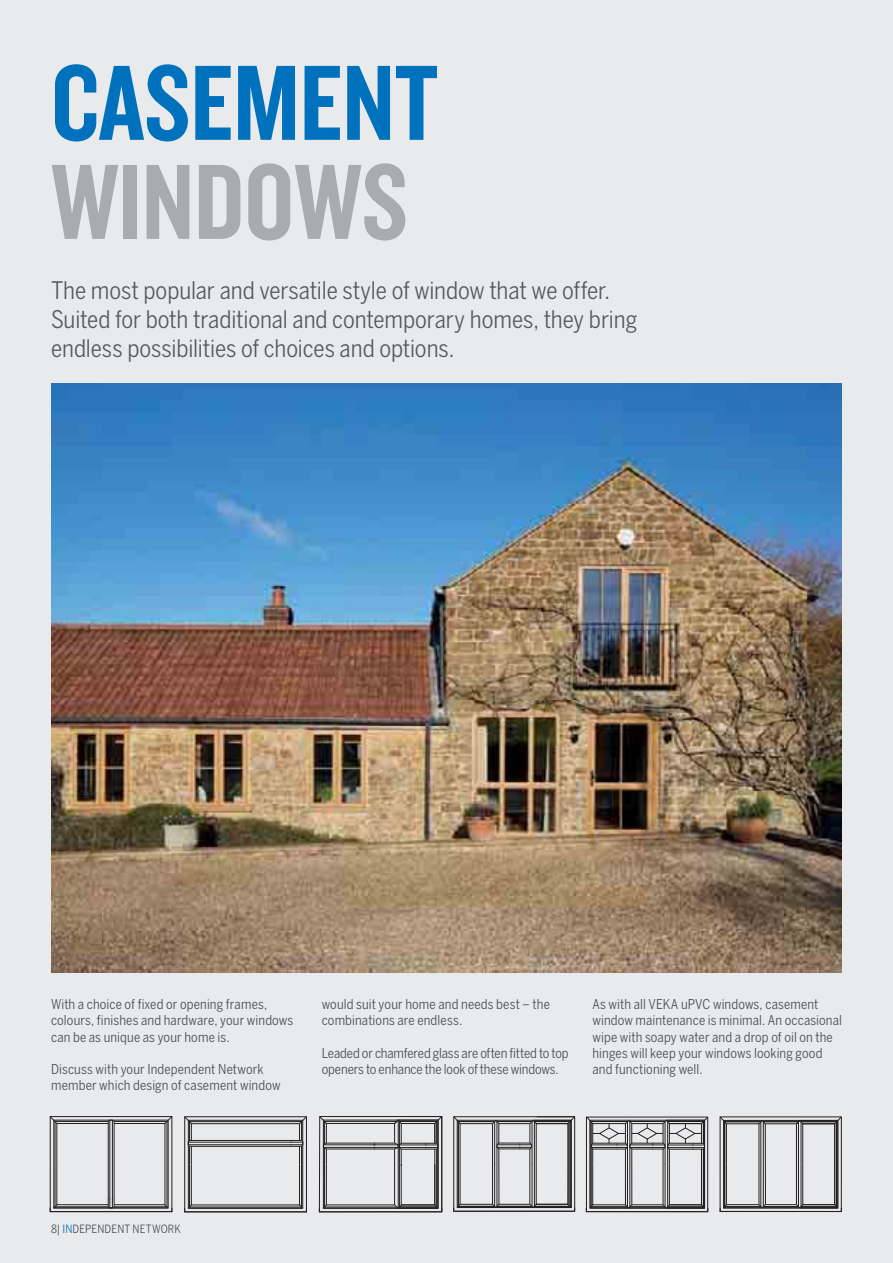
<style>
.page{position:relative;width:893px;height:1263px;background:#fff}
.page>*{position:absolute;margin:0;border:0;box-sizing:border-box;transform-origin:0 0}
.t1{font:111px "Knockout 49 Liteweight";color:#0071bc}
.t2{font:111px "Knockout 49 Liteweight";color:#a9abac}
.t3{font:condensed 24px/28.8px "Benton Sans";letter-spacing:-.005em;color:#545962}
.t4{font:condensed 13.5px/16.2px "Benton Sans";letter-spacing:.01em;color:#474c55}
.t5{font:condensed 13.5px/16.2px "Benton Sans";letter-spacing:-.01em;color:#474c55}
.t6{font:condensed 11.4px "Benton Sans";letter-spacing:.015em;color:#474c55}
.s1{color:#0071bc}
</style>
<div class="page">
<div style="left:1px;top:0;width:892px;height:1263px;background:#e9eaec"></div>
<img style="left:51px;top:383px;width:791px;height:590px">
<svg style="left:50px;top:1116px;width:123px;height:96px"></svg>
<svg style="left:719px;top:1116px;width:123px;height:96px"></svg>
<svg style="left:184px;top:1116px;width:258px;height:96px"></svg>
<svg style="left:453px;top:1116px;width:256px;height:96px"></svg>
<hr style="left:586px;top:1211px;width:122px;height:1px;background:#231f20">
<hr style="left:586px;top:1117px;width:1px;height:94px;background:#231f20">
<hr style="left:707px;top:1117px;width:1px;height:95px;background:#231f20">
<hr style="left:586px;top:1117px;width:122px;height:1px;background:#231f20">
<h1 class="t1" style="left:51px;top:66px;width:389px">CASEMENT</h1>
<h1 class="t2" style="left:51px;top:165px;width:358px">WINDOWS</h1>
<h2 class="t3" style="left:51px;top:278px;width:588px">The most popular and versatile style of window that we offer.<br>Suited for both traditional and contemporary homes, they bring endless possibilities of choices and options.</h2>
<p class="t4" style="left:51px;top:997px;width:244px">With a choice of fixed or opening frames, colours, finishes and hardware, your windows can be as unique as your home is.</p>
<p class="t4" style="left:51px;top:1062px;width:231px">Discuss with your Independent Network member which design of casement window</p>
<p class="t4" style="left:322px;top:997px;width:230px">would suit your home and needs best – the combinations are endless.</p>
<p class="t5" style="left:322px;top:1046px;width:248px">Leaded or chamfered glass are often fitted to top openers to enhance the look of these windows.</p>
<p class="t4" style="left:592px;top:997px;width:251px">As with all VEKA uPVC windows, casement window maintenance is minimal. An occasional wipe with soapy water and a drop of oil on the hinges will keep your windows looking good and functioning well.</p>
<p class="t6" style="left:51px;top:1225px;width:131px">8| <span class="s1">IN</span>DEPENDENT NETWORK</p>
</div>
